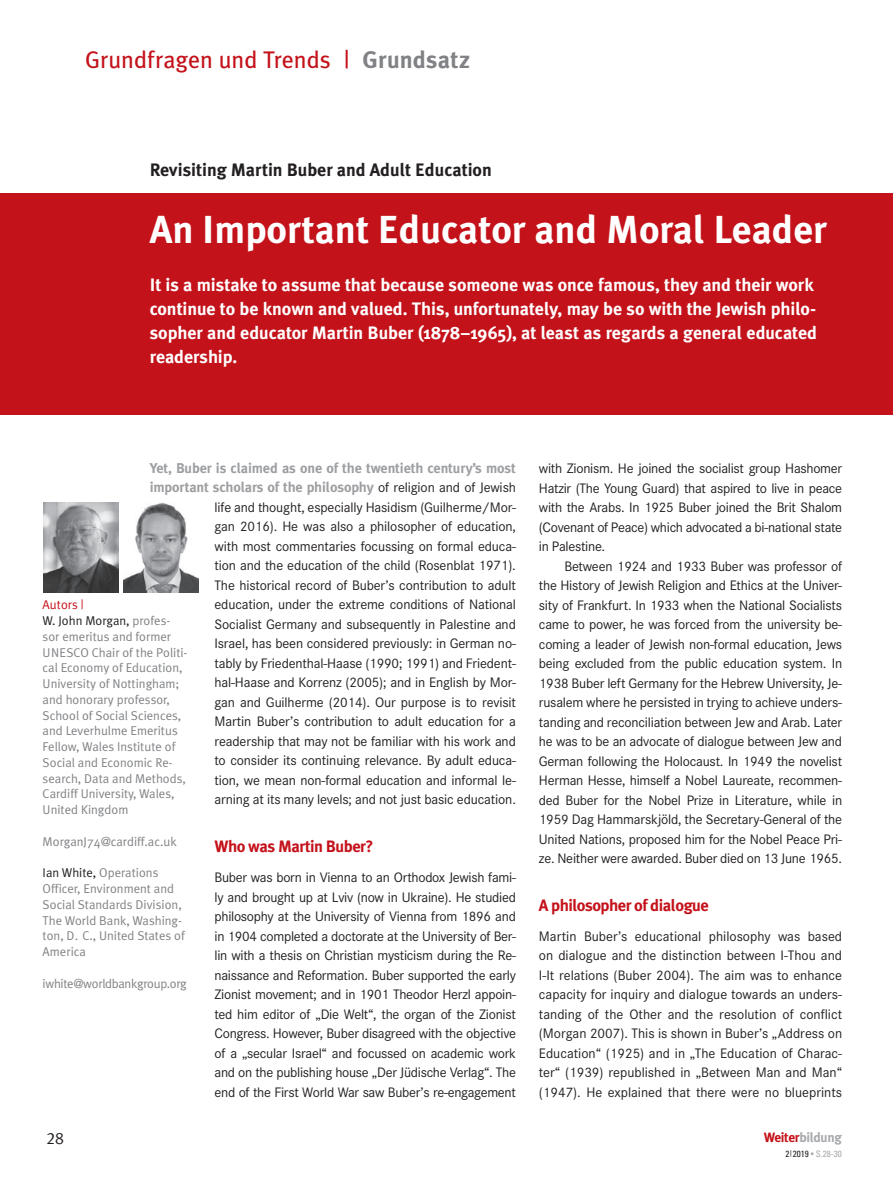
<style>
.page{position:relative;width:893px;height:1191px;background:#fff}
.page>*{position:absolute;margin:0;border:0;box-sizing:border-box;transform-origin:0 0}
.t1{font:700 39px "Meta Plus";color:#fff}
.t2{font:24px "Meta Plus";color:#c4121a}
.t3{font:700 18px/24px "Meta Plus";letter-spacing:-.005em;color:#fff}
.t4{font:700 18px "Meta Plus";color:#231f20}
.t5{font:700 16.5px "Meta Plus";letter-spacing:-.03em;color:#c4121a}
.t6{font:16.5px "Meta Plus Normal Caps";color:#231f20}
.t7{font:14.25px/19.5px "Corporate S";letter-spacing:-.015em;color:#231f20;text-align:justify}
.t8{font:700 14.25px/19.5px "Meta Plus";letter-spacing:-.01em;color:#9d9fa2}
.t9{font:700 13.5px "Meta Plus";letter-spacing:-.025em;color:#a8a9ad}
.t10{font:12.75px/15.8px "Meta Plus Normal";color:#808285}
.t11{font:12.75px "Meta Plus Normal";letter-spacing:-.025em;color:#808285}
.t12{font:condensed 9px "Univers LT Std";color:#a8a9ad}
.s1{font-weight:700;color:#808285}
.s2{font-family:"Corporate S";font-weight:400;color:#231f20}
.s3{color:#c4121a}
.s4{color:#231f20}
</style>
<div class="page">
<div style="left:0;top:193px;width:893px;height:92px;background:#c4121a"></div>
<div style="left:0;top:277px;width:893px;height:138px;background:#c4121a"></div>
<img style="left:123px;top:502px;width:76px;height:90px">
<img style="left:43px;top:502px;width:76px;height:90px">
<h2 class="t2" style="left:85px;top:46px;width:386px">Grundfragen und Trends | <span class="s1">Grundsatz</span></h2>
<p class="t4" style="left:150px;top:159px;width:344px">Revisiting Martin Buber and Adult Education</p>
<h1 class="t1" style="left:150px;top:207px;width:679px">An Important Educator and Moral Leader</h1>
<p class="t3" style="left:150px;top:273px;width:669px">It is a mistake to assume that because someone was once famous, they and their work continue to be known and valued. This, unfortunately, may be so with the Jewish philo&shy;sopher and educator Martin Buber (1878–1965), at least as regards a general educated readership.</p>
<p class="t8" style="left:150px;top:458px;width:368px">Yet, Buber is claimed as one of the twentieth century’s most important scholars of the philosophy <span class="s2">of religion and of Jewish</span></p>
<p class="t7" style="left:215px;top:496px;width:303px">life and thought, especially Hasidism (Guilherme/Mor&shy;gan 2016). He was also a philosopher of education, with most commentaries focussing on formal educa&shy;tion and the education of the child (Rosenblat 1971).<br>The historical record of Buber’s contribution to adult education, under the extreme conditions of National Socialist Germany and subsequently in Palestine and Israel, has been considered previously: in German no&shy;tably by Friedenthal-Haase (1990; 1991) and Friedent&shy;hal-Haase and Korrenz (2005); and in English by Mor&shy;gan and Guilherme (2014). Our purpose is to revisit Martin Buber’s contribution to adult education for a readership that may not be familiar with his work and to consider its continuing relevance. By adult educa&shy;tion, we mean non-formal education and informal le&shy;arning at its many levels; and not just basic education.</p>
<p class="t5" style="left:215px;top:837px;width:161px">Who was Martin Buber?</p>
<p class="t7" style="left:215px;top:866px;width:303px">Buber was born in Vienna to an Orthodox Jewish fami&shy;ly and brought up at Lviv (now in Ukraine). He studied philosophy at the University of Vienna from 1896 and in 1904 completed a doctorate at the University of Ber&shy;lin with a thesis on Christian mysticism during the Re&shy;naissance and Reformation. Buber supported the early Zionist movement; and in 1901 Theodor Herzl appoin&shy;ted him editor of „Die Welt“, the organ of the Zionist Congress. However, Buber disagreed with the objective of a „secular Israel“ and focussed on academic work and on the publishing house „Der Jüdische Verlag“. The end of the First World War saw Buber’s re-engagement</p>
<p class="t10" style="left:43px;top:597px;width:146px"><span class="s3">Autors |<br></span><span class="s4">W. John Morgan,</span> profes&shy;sor emeritus and former<br>UNESCO Chair of the Politi&shy;cal Economy of Education,<br>University of Nottingham; and honorary professor,<br>School of Social Sciences, and Leverhulme Emeritus<br>Fellow, Wales Institute of<br>Social and Economic Re&shy;search, Data and Methods,<br>Cardiff University, Wales,<br>United Kingdom</p>
<p class="t10" style="left:43px;top:833px;width:136px">MorganJ74@cardiff.ac.uk</p>
<p class="t10" style="left:43px;top:864px;width:144px"><span class="s4">Ian White,</span> Operations<br>Officer, Environment and<br>Social Standards Division,<br>The World Bank, Washing&shy;ton, D. C., United States of<br>America</p>
<p class="t11" style="left:43px;top:975px;width:146px">iwhite@worldbankgroup.org</p>
<p class="t7" style="left:539px;top:458px;width:305px">with Zionism. He joined the socialist group Hashomer Hatzir (The Young Guard) that aspired to live in peace with the Arabs. In 1925 Buber joined the Brit Shalom (Covenant of Peace) which advocated a bi-national state in Palestine.</p>
<p class="t7" style="left:539px;top:555px;width:305px;text-indent:25px">Between 1924 and 1933 Buber was professor of the History of Jewish Religion and Ethics at the Univer&shy;sity of Frankfurt. In 1933 when the National Socialists came to power, he was forced from the university be&shy;coming a leader of Jewish non-formal education, Jews being excluded from the public education system. In 1938 Buber left Germany for the Hebrew University, Je&shy;rusalem where he persisted in trying to achieve unders&shy;tanding and reconciliation between Jew and Arab. Later he was to be an advocate of dialogue between Jew and German following the Holocaust. In 1949 the novelist Herman Hesse, himself a Nobel Laureate, recommen&shy;ded Buber for the Nobel Prize in Literature, while in 1959 Dag Hammarskjöld, the Secretary-General of the United Nations, proposed him for the Nobel Peace Pri&shy;ze. Neither were awarded. Buber died on 13 June 1965.</p>
<p class="t5" style="left:539px;top:895px;width:172px">A philosopher of dialogue</p>
<p class="t7" style="left:539px;top:925px;width:305px">Martin Buber’s educational philosophy was based on dialogue and the distinction between I-Thou and I-It relations (Buber 2004). The aim was to enhance capacity for inquiry and dialogue towards an unders&shy;tanding of the Other and the resolution of conflict (Morgan 2007). This is shown in Buber’s „Address on Education“ (1925) and in „The Education of Charac&shy;ter“ (1939) republished in „Between Man and Man“ (1947). He explained that there were no blueprints</p>
<p class="t6" style="left:46px;top:1129px;width:19px">28</p>
<p class="t9" style="left:764px;top:1129px;width:80px"><span class="s3">Weiter</span>bildung</p>
<p class="t12" style="left:785px;top:1147px;width:58px"><span class="s4">2</span> <sup>|</sup> <span class="s4">2019</span> • S.28-30</p>
</div>
